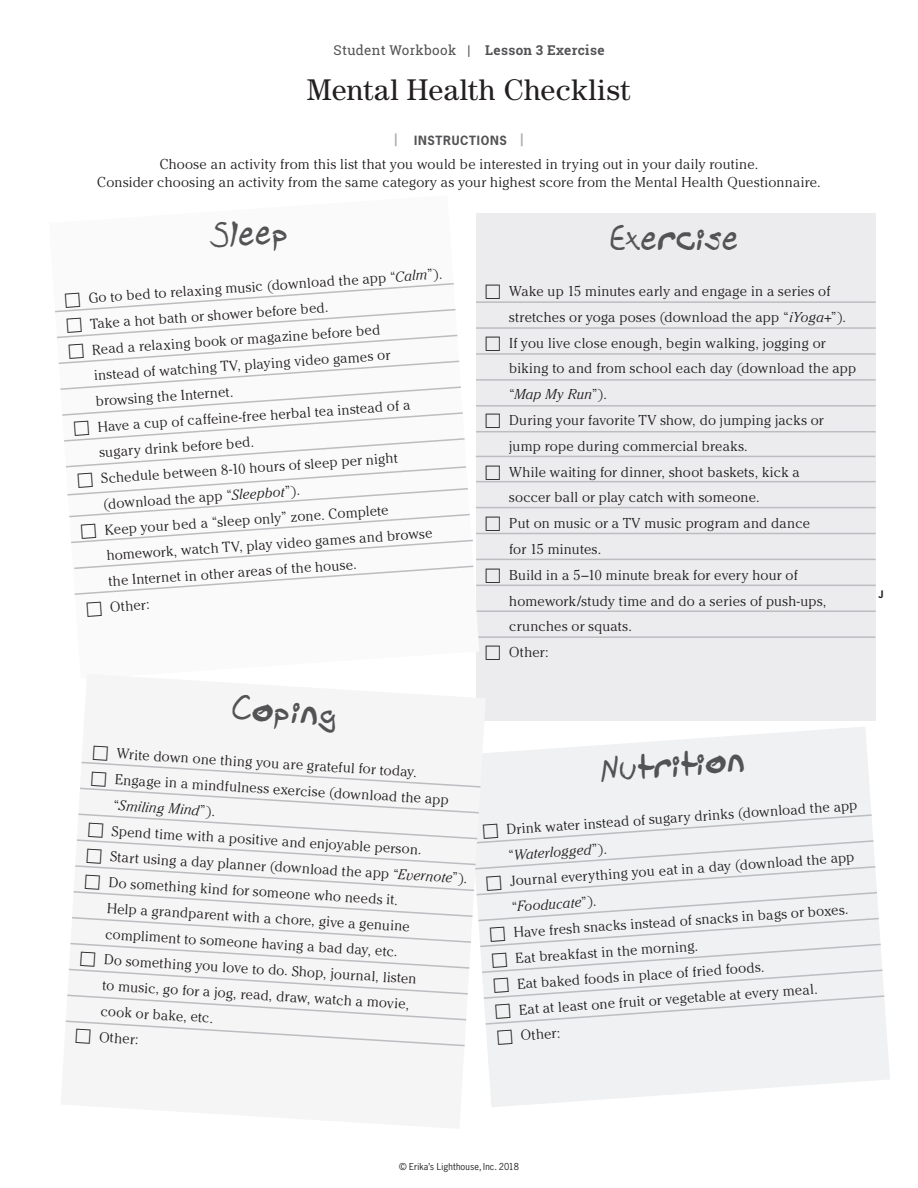
<style>
.page{position:relative;width:918px;height:1188px;background:#fff}
.page>*{position:absolute;margin:0;border:0;box-sizing:border-box;transform-origin:0 0}
.t1{font:36px "Bradley Hand";letter-spacing:.025em;color:#535355}
.t2{font:30px "Century Std";letter-spacing:.01em;color:#231f20}
.t3{font:300 14.25px/25.8px "Cheltenham Std";letter-spacing:.015em;color:#231f20}
.t4{font:italic 300 14.25px "Cheltenham Std";color:#231f20}
.t5{font:13.5px "Roboto Slab";letter-spacing:.025em;color:#535355}
.t6{font:700 12px "News Gothic Std";letter-spacing:.06em;color:#535355}
.t7{font:700 10.5px "Roboto Slab";color:#231f20}
.t8{font:700 9.75px "News Gothic Std";color:#231f20}
.t9{font:9px "News Gothic Std";letter-spacing:.015em;color:#231f20}
.s1{font-weight:700}
.s2{font-style:italic}
.s3{font-style:normal}
</style>
<div class="page">
<div style="left:476px;top:213px;width:400px;height:508px;background:#ececee"></div>
<hr style="left:476px;top:301px;width:400px;height:2px;background:#bcbdc0">
<hr style="left:476px;top:327px;width:400px;height:2px;background:#bcbdc0">
<hr style="left:476px;top:353px;width:400px;height:2px;background:#bcbdc0">
<hr style="left:476px;top:379px;width:400px;height:2px;background:#bcbdc0">
<hr style="left:476px;top:405px;width:400px;height:2px;background:#bcbdc0">
<hr style="left:476px;top:431px;width:400px;height:1px;background:#bcbdc0">
<hr style="left:476px;top:456px;width:399px;height:1px;background:#bcbdc0">
<hr style="left:476px;top:481px;width:400px;height:1px;background:#bcbdc0">
<hr style="left:476px;top:507px;width:400px;height:1px;background:#bcbdc0">
<hr style="left:476px;top:533px;width:400px;height:1px;background:#bcbdc0">
<hr style="left:476px;top:559px;width:400px;height:1px;background:#bcbdc0">
<hr style="left:476px;top:585px;width:400px;height:1px;background:#bcbdc0">
<hr style="left:476px;top:610px;width:400px;height:2px;background:#bcbdc0">
<hr style="left:476px;top:636px;width:399px;height:2px;background:#bcbdc0">
<svg style="left:487px;top:727px;width:403px;height:380px;fill:#f0f1f2"></svg>
<svg style="left:55px;top:283px;width:419px;height:312px"></svg>
<svg style="left:65px;top:745px;width:821px;height:302px"></svg>
<p class="t5" style="left:333px;top:41px;width:273px">Student Workbook | <span class="s1">Lesson 3 Exercise</span></p>
<p class="t2" style="left:307px;top:73px;width:325px">Mental Health Checklist</p>
<p class="t6" style="left:394px;top:132px;width:131px"><sup>|</sup> INSTRUCTIONS <sup>|</sup></p>
<p class="t3" style="left:97px;top:155px;width:725px;line-height:18px;text-align:center">Choose an activity from this list that you would be interested in trying out in your daily routine.<br>Consider choosing an activity from the same category as your highest score from the Mental Health Questionnaire.</p>
<p class="t1" style="left:208px;top:212px;width:82px;rotate:-4deg">Sleep</p>
<p class="t3" style="left:88px;top:285px;width:356px;rotate:-4deg">Go to bed to relaxing music (download the app “<span class="s2">Calm</span>”).</p>
<p class="t3" style="left:90px;top:311px;width:240px;rotate:-4deg">Take a hot bath or shower before bed.</p>
<p class="t1" style="left:611px;top:214px;width:129px">Exercise</p>
<p class="t3" style="left:509px;top:278px;width:338px">Wake up 15 minutes early and engage in a series of stretches or yoga poses (download the app “<span class="s2">iYoga+</span>”).</p>
<p class="t3" style="left:509px;top:330px;width:348px">If you live close enough, begin walking, jogging or biking to and from school each day (download the app “<span class="s2">Map My Run</span>”).</p>
<p class="t3" style="left:509px;top:407px;width:316px">During your favorite TV show, do jumping jacks or jump rope during commercial breaks.</p>
<p class="t3" style="left:509px;top:459px;width:292px">While waiting for dinner, shoot baskets, kick a soccer ball or play catch with someone.</p>
<p class="t3" style="left:509px;top:510px;width:302px">Put on music or a TV music program and dance for 15 minutes.</p>
<p class="t3" style="left:509px;top:562px;width:319px">Build in a 5–10 minute break for every hour of homework/study time and do a series of push-ups, crunches or squats.</p>
<p class="t3" style="left:509px;top:639px;width:41px">Other:</p>
<p class="t3" style="left:91px;top:337px;width:298px;rotate:-4deg">Read a relaxing book or magazine before bed instead of watching TV, playing video games or browsing the Internet.</p>
<p class="t3" style="left:97px;top:414px;width:315px;rotate:-4deg">Have a cup of caffeine-free herbal tea instead of a sugary drink before bed.</p>
<p class="t3" style="left:100px;top:465px;width:299px;rotate:-4deg">Schedule between 8-10 hours of sleep per night (download the app “<span class="s2">Sleepbot</span>”).</p>
<p class="t3" style="left:104px;top:517px;width:328px;rotate:-4deg">Keep your bed a “sleep only” zone. Complete homework, watch TV, play video games and browse the Internet in other areas of the house.</p>
<p class="t3" style="left:109px;top:594px;width:41px;rotate:-4deg">Other:</p>
<p class="t1" style="left:235px;top:683px;width:106px;rotate:4deg">Coping</p>
<p class="t3" style="left:118px;top:739px;width:302px;rotate:4deg">Write down one thing you are grateful for today.</p>
<p class="t3" style="left:116px;top:764px;width:336px;line-height:27px;rotate:4deg">Engage in a mindfulness exercise (download the app “<span class="s2">Smiling Mind</span>”).</p>
<p class="t3" style="left:113px;top:816px;width:312px;rotate:4deg">Spend time with a positive and enjoyable person.</p>
<p class="t3" style="left:111px;top:842px;width:290px;rotate:4deg">Start using a day planner (download the app “</p>
<p class="t3" style="left:110px;top:868px;width:291px;rotate:4deg">Do something kind for someone who needs it.</p>
<p class="t4" style="left:399px;top:866px;width:71px;rotate:4deg">Evernote<span class="s3">”).</span></p>
<p class="t3" style="left:108px;top:894px;width:305px;rotate:4deg">Help a grandparent with a chore, give a genuine compliment to someone having a bad day, etc.</p>
<p class="t3" style="left:105px;top:945px;width:315px;line-height:26.2px;rotate:4deg">Do something you love to do. Shop, journal, listen to music, go for a jog, read, draw, watch a movie, cook or bake, etc.</p>
<p class="t3" style="left:100px;top:1024px;width:41px;rotate:4deg">Other:</p>
<p class="t1" style="left:599px;top:746px;width:145px;rotate:-4deg">Nutrition</p>
<p class="t3" style="left:506px;top:817px;width:353px;rotate:-4deg">Drink water instead of sugary drinks (download the app “<span class="s2">Waterlogged</span>”).</p>
<p class="t3" style="left:509px;top:868px;width:346px;rotate:-4deg">Journal everything you eat in a day (download the app “<span class="s2">Fooducate</span>”).</p>
<p class="t3" style="left:513px;top:920px;width:337px;rotate:-4deg">Have fresh snacks instead of snacks in bags or boxes.</p>
<p class="t3" style="left:515px;top:945px;width:184px;rotate:-4deg">Eat breakfast in the morning.</p>
<p class="t3" style="left:516px;top:971px;width:249px;rotate:-4deg">Eat baked foods in place of fried foods.</p>
<p class="t3" style="left:518px;top:997px;width:301px;rotate:-4deg">Eat at least one fruit or vegetable at every meal.</p>
<p class="t3" style="left:520px;top:1022px;width:41px;rotate:-4deg">Other:</p>
<p class="t8" style="left:878px;top:588px;width:6px">J</p>
<p class="t7" style="left:878px;top:588px;width:13px">79</p>
<p class="t9" style="left:399px;top:1161px;width:121px">© Erika’s Lighthouse, Inc. 2018</p>
</div>
